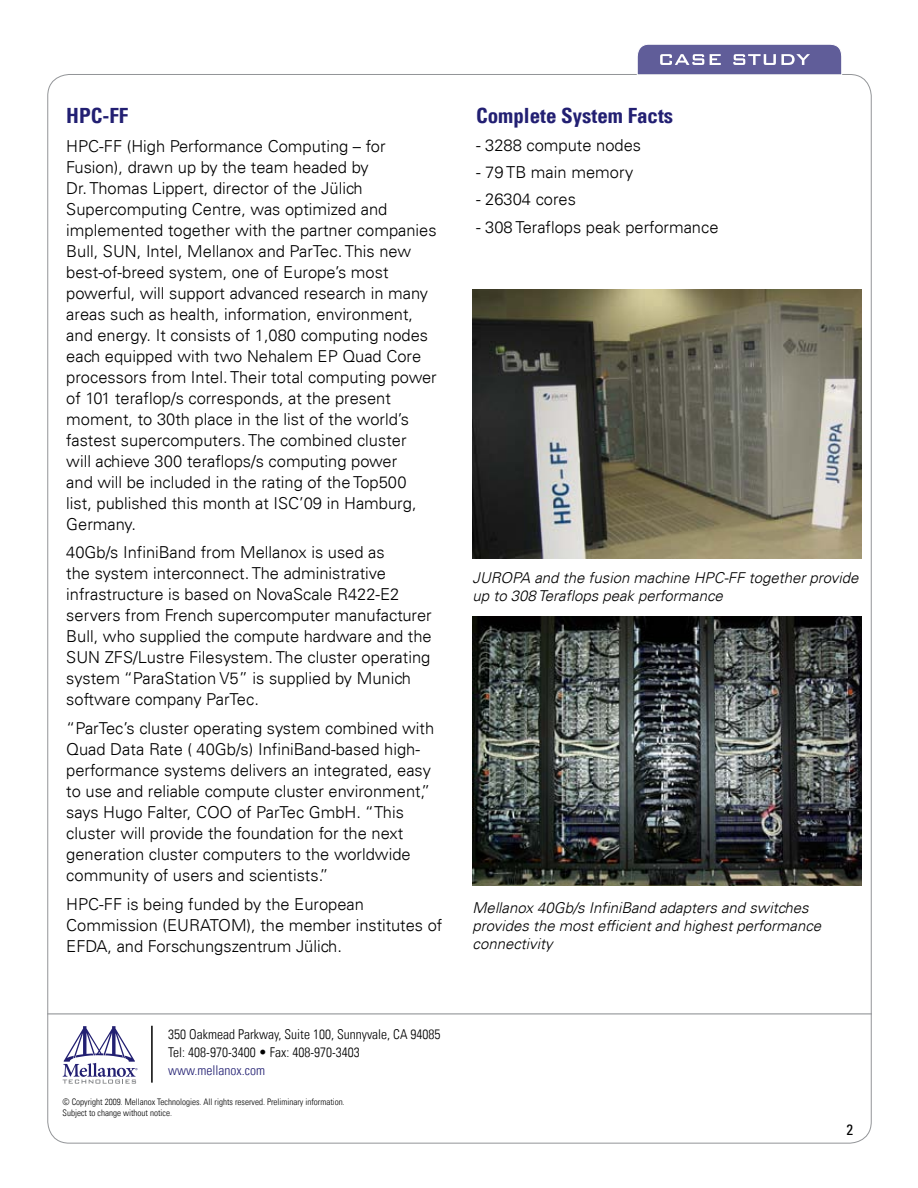
<style>
.page{position:relative;width:918px;height:1188px;background:#fff}
.page>*{position:absolute;margin:0;border:0;box-sizing:border-box;transform-origin:0 0}
.t1{font:700 condensed 21px "Univers LT";color:#221f72}
.t2{font:300 16.5px/21px "Univers LT";color:#000}
.t3{font:italic 300 15px/18px "Univers LT";color:#000}
.t4{font:condensed 15px "Univers LT";color:#000}
.t5{font:300 condensed 13.5px/18px "Univers LT";color:#000}
.t6{font:300 condensed 13.5px "Univers LT";color:#221f72}
.t7{font:300 condensed 9px/10.8px "Univers LT";color:#000}
</style>
<div class="page">
<svg style="left:637px;top:44px;width:205px;height:31px;background:#7976a8"></svg>
<hr style="left:47px;top:1013px;width:825px;height:1px;background:#939598">
<svg style="left:63px;top:1026px;width:75px;height:58px"></svg>
<hr style="left:151px;top:1026px;width:2px;height:57px;background:#000">
<img style="left:473px;top:617px;width:389px;height:268px">
<img style="left:473px;top:290px;width:389px;height:268px">
<p class="t1" style="left:66px;top:103px;width:63px">HPC-FF</p>
<p class="t2" style="left:66px;top:135px;width:372px">HPC-FF (High Performance Computing – for Fusion), drawn up by the team headed by<br>Dr. Thomas Lippert, director of the Jülich Supercomputing Centre, was optimized and implemented together with the partner companies Bull, SUN, Intel, Mellanox and ParTec. This new best-of-breed system, one of Europe’s most powerful, will support advanced research in many areas such as health, information, environment, and energy. It consists of 1,080 computing nodes each equipped with two Nehalem EP Quad Core processors from Intel. Their total computing power of 101 teraflop/s corresponds, at the present moment, to 30th place in the list of the world’s fastest supercomputers. The combined cluster<br>will achieve 300 teraflops/s computing power<br>and will be included in the rating of the Top500<br>list, published this month at ISC’09 in Hamburg, Germany.</p>
<p class="t2" style="left:66px;top:542px;width:367px">40Gb/s InfiniBand from Mellanox is used as<br>the system interconnect. The administrative infrastructure is based on NovaScale R422-E2 servers from French supercomputer manufacturer Bull, who supplied the compute hardware and the SUN ZFS/Lustre Filesystem. The cluster operating system “ParaStation V5” is supplied by Munich software company ParTec.</p>
<p class="t2" style="left:66px;top:718px;width:369px">“ParTec’s cluster operating system combined with Quad Data Rate ( 40Gb/s) InfiniBand-based high&shy;performance systems delivers an integrated, easy to use and reliable compute cluster environment,” says Hugo Falter, COO of ParTec GmbH. “This cluster will provide the foundation for the next generation cluster computers to the worldwide community of users and scientists.”</p>
<p class="t2" style="left:66px;top:893px;width:378px">HPC-FF is being funded by the European<br>Commission (EURATOM), the member institutes of<br>EFDA, and Forschungszentrum Jülich.</p>
<p class="t3" style="left:472px;top:899px;width:350px">Mellanox 40Gb/s InfiniBand adapters and switches provides the most efficient and highest performance connectivity</p>
<p class="t1" style="left:476px;top:103px;width:199px">Complete System Facts</p>
<p class="t2" style="left:476px;top:134px;width:167px">- 3288 compute nodes</p>
<p class="t2" style="left:476px;top:162px;width:159px">- 79 TB main memory</p>
<p class="t2" style="left:476px;top:189px;width:101px">- 26304 cores</p>
<p class="t2" style="left:476px;top:216px;width:244px">- 308 Teraflops peak performance</p>
<p class="t3" style="left:472px;top:569px;width:387px">JUROPA and the fusion machine HPC-FF together provide up to 308 Teraflops peak performance</p>
<p class="t5" style="left:168px;top:1026px;width:274px">350 Oakmead Parkway, Suite 100, Sunnyvale, CA 94085<br>Tel: 408-970-3400 • Fax: 408-970-3403</p>
<p class="t6" style="left:168px;top:1062px;width:98px">www.mellanox.com</p>
<p class="t7" style="left:63px;top:1097px;width:284px">© Copyright 2009. Mellanox Technologies. All rights reserved. Preliminary information.<br>Subject to change without notice.</p>
<p class="t4" style="left:846px;top:1120px;width:8px">2</p>
</div>
